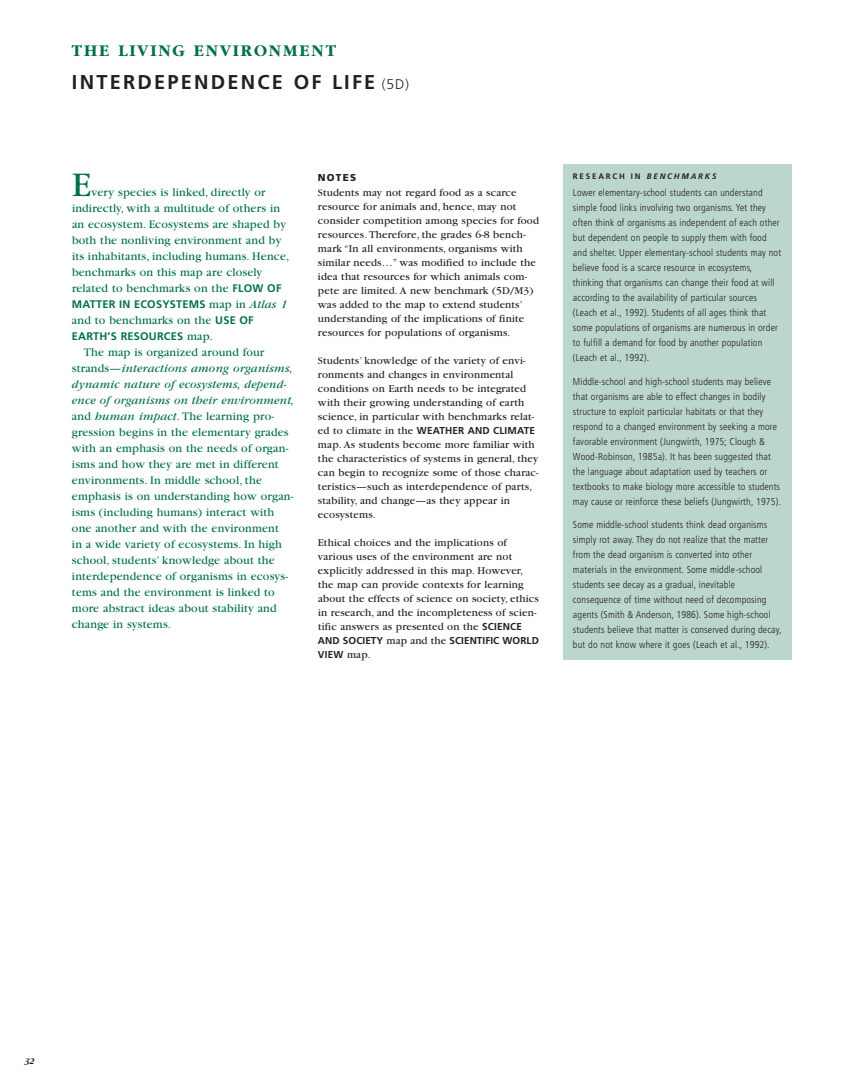
<style>
.page{position:relative;width:864px;height:1080px;background:#fff}
.page>*{position:absolute;margin:0;border:0;box-sizing:border-box;transform-origin:0 0}
.t1{font:36px "Garamond";color:#007049}
.t2{font:700 20px "Frutiger";letter-spacing:.11em;color:#231f20}
.t3{font:700 17px "Garamond";letter-spacing:.11em;color:#007049}
.t4{font:12px/16px "Garamond";letter-spacing:.015em;color:#007049}
.t5{font:11px/14px "Garamond";letter-spacing:.015em;color:#231f20}
.t6{font:700 11px "Frutiger";letter-spacing:.015em;color:#007049}
.t7{font:300 condensed 10px/15px "Frutiger";letter-spacing:.015em;color:#231f20}
.t8{font:700 10px/14px "Frutiger";letter-spacing:.005em;color:#231f20}
.t9{font:900 10px "Frutiger";letter-spacing:.12em;color:#231f20}
.t10{font:italic 700 9px "Garamond";color:#231f20}
.t11{font:700 8px "Frutiger";letter-spacing:.22em;color:#231f20}
.s1{font-weight:300;font-size:14px}
.s2{font-family:"Frutiger";font-weight:700;font-size:11px}
.s3{font-family:"Garamond";font-weight:400;font-size:12px}
.s4{font-family:"Garamond";font-weight:400;font-style:italic;font-size:12px}
.s5{font-style:italic}
.s6{font-family:"Garamond";font-weight:400;font-size:11px}
.s7{font-family:"Frutiger";font-weight:700;font-size:10px}
</style>
<div class="page">
<div style="left:564px;top:164px;width:228px;height:496px;background:#bbd7cc"></div>
<h3 class="t3" style="left:72px;top:41px;width:265px">THE LIVING ENVIRONMENT</h3>
<h2 class="t2" style="left:72px;top:74px;width:339px">INTERDEPENDENCE OF LIFE <span class="s1">(5D)</span></h2>
<h1 class="t1" style="left:72px;top:172px;width:21px">E</h1>
<p class="t4" style="left:72px;top:185px;width:219px;text-indent:20px">very species is linked, directly or indirectly, with a multitude of others in an ecosystem. Ecosystems are shaped by both the nonliving environment and by its inhabitants, including humans. Hence, benchmarks on this map are closely related to benchmarks on the <span class="s2">FLOW OF</span></p>
<p class="t6" style="left:72px;top:300px;width:217px">MATTER IN ECOSYSTEMS <span class="s3">map in</span> <span class="s4">Atlas 1</span></p>
<p class="t4" style="left:72px;top:313px;width:183px">and to benchmarks on the <span class="s2">USE OF</span></p>
<p class="t6" style="left:72px;top:332px;width:143px">EARTH’S RESOURCES <span class="s3">map.</span></p>
<p class="t4" style="left:72px;top:345px;width:223px;text-indent:12px">The map is organized around four strands—<span class="s5">interactions among organisms, dynamic nature of ecosystems, depend&shy;ence of organisms on their environment, </span>and <span class="s5">human impact</span>. The learning pro&shy;gression begins in the elementary grades with an emphasis on the needs of organ&shy;isms and how they are met in different environments. In middle school, the emphasis is on understanding how organ&shy;isms (including humans) interact with one another and with the environment<br>in a wide variety of ecosystems. In high school, students’ knowledge about the interdependence of organisms in ecosys&shy;tems and the environment is linked to more abstract ideas about stability and change in systems.</p>
<p class="t9" style="left:318px;top:174px;width:40px">NOTES</p>
<p class="t5" style="left:318px;top:187px;width:223px">Students may not regard food as a scarce resource for animals and, hence, may not consider competition among species for food resources. Therefore, the grades 6-8 bench&shy;mark “In all environments, organisms with similar needs…” was modified to include the idea that resources for which animals com&shy;pete are limited. A new benchmark (5D/M3) was added to the map to extend students’ understanding of the implications of finite resources for populations of organisms.</p>
<p class="t5" style="left:318px;top:355px;width:218px">Students’ knowledge of the variety of envi&shy;ronments and changes in environmental conditions on Earth needs to be integrated with their growing understanding of earth science, in particular with benchmarks relat-</p>
<p class="t8" style="left:318px;top:424px;width:218px"><span class="s6">ed to climate in the</span> WEATHER AND CLIMATE</p>
<p class="t5" style="left:318px;top:439px;width:222px">map. As students become more familiar with the characteristics of systems in general, they can begin to recognize some of those charac&shy;teristics—such as interdependence of parts, stability, and change—as they appear in ecosystems.</p>
<p class="t5" style="left:318px;top:537px;width:222px">Ethical choices and the implications of various uses of the environment are not explicitly addressed in this map. However, the map can provide contexts for learning about the effects of science on society, ethics in research, and the incompleteness of scien&shy;tific answers as presented on the <span class="s7">SCIENCE</span></p>
<p class="t8" style="left:318px;top:634px;width:222px">AND SOCIETY <span class="s6">map and the</span> SCIENTIFIC WORLD<br>VIEW <span class="s6">map.</span></p>
<p class="t11" style="left:573px;top:173px;width:145px">RESEARCH IN <span class="s5">BENCHMARKS</span></p>
<p class="t7" style="left:573px;top:186px;width:210px">Lower elementary-school students can understand simple food links involving two organisms. Yet they often think of organisms as independent of each other but dependent on people to supply them with food and shelter. Upper elementary-school students may not believe food is a scarce resource in ecosystems, thinking that organisms can change their food at will according to the availability of particular sources (Leach et al., 1992). Students of all ages think that some populations of organisms are numerous in order to fulfill a demand for food by another population (Leach et al., 1992).</p>
<p class="t7" style="left:573px;top:375px;width:209px">Middle-school and high-school students may believe that organisms are able to effect changes in bodily structure to exploit particular habitats or that they respond to a changed environment by seeking a more favorable environment (Jungwirth, 1975; Clough &amp; Wood-Robinson, 1985a). It has been suggested that the language about adaptation used by teachers or textbooks to make biology more accessible to students may cause or reinforce these beliefs (Jungwirth, 1975).</p>
<p class="t7" style="left:573px;top:518px;width:210px">Some middle-school students think dead organisms simply rot away. They do not realize that the matter from the dead organism is converted into other materials in the environment. Some middle-school students see decay as a gradual, inevitable consequence of time without need of decomposing agents (Smith &amp; Anderson, 1986). Some high-school students believe that matter is conserved during decay, but do not know where it goes (Leach et al., 1992).</p>
<p class="t10" style="left:24px;top:1056px;width:12px">32</p>
</div>
